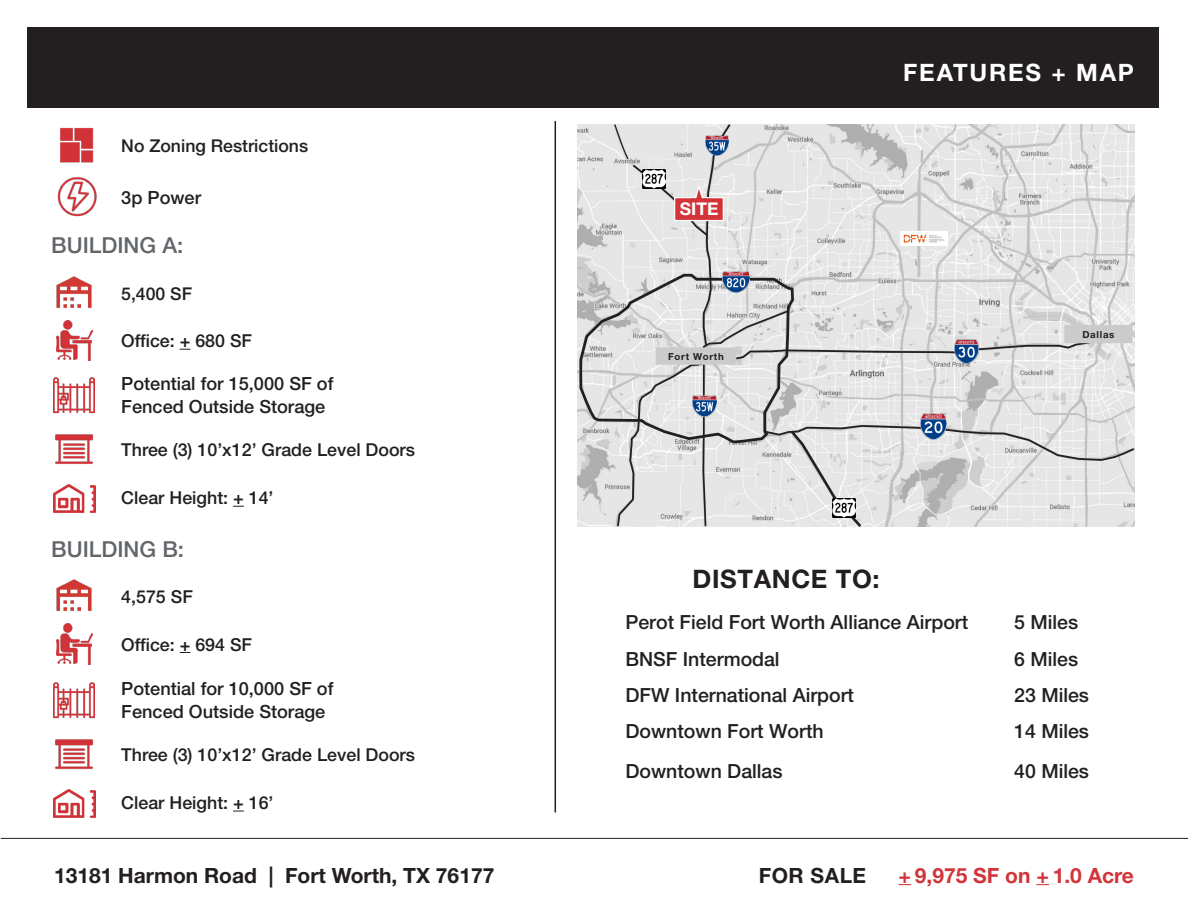
<style>
.page{position:relative;width:1188px;height:918px;background:#fff}
.page>*{position:absolute;margin:0;border:0;box-sizing:border-box;transform-origin:0 0}
.Subhead{font:700 25.5px "Helvetica Neue LT Std";letter-spacing:.025em;color:#231f20}
.Page_Titles{font:700 24px "Helvetica Neue LT Std";letter-spacing:.075em;color:#fff}
.Subhead-2{font:500 22.05px "Helvetica Neue LT Std";color:#62656a}
.Subhead-3{font:700 21px "Helvetica Neue LT Std";color:#231f20}
.Subhead-4{font:700 21px "Helvetica Neue LT Std";color:#d23439}
.Bullet_Points{font:500 19.5px "Helvetica Neue LT Std";color:#231f20}
.Subhead-5{font:500 18.15px/22.6px "Helvetica Neue LT Std";color:#231f20}
.Subhead-6{font:500 17.85px "Helvetica Neue LT Std";color:#231f20}
.Subhead-7{font:500 17.7px "Helvetica Neue LT Std";color:#231f20}
.t1{font:700 17.55px "Helvetica Neue LT Std";color:#fff}
.Page_Titles-2{font:700 9.75px "Helvetica Neue LT Std";letter-spacing:.075em;color:#231f20}
</style>
<div class="page">
<hr style="left:1px;top:838px;width:1187px;height:1px;background:#231f20">
<div style="left:27px;top:27px;width:1132px;height:81px;background:#231f20"></div>
<hr style="left:555px;top:121px;width:1px;height:691px;background:#231f20">
<img style="left:55px;top:434px;width:39px;height:30px">
<img style="left:55px;top:739px;width:39px;height:30px">
<img style="left:53px;top:484px;width:42px;height:29px">
<img style="left:53px;top:789px;width:42px;height:29px">
<img style="left:56px;top:321px;width:37px;height:40px">
<img style="left:56px;top:624px;width:37px;height:40px">
<img style="left:56px;top:276px;width:36px;height:32px">
<img style="left:56px;top:579px;width:36px;height:32px">
<svg style="left:578px;top:124px;width:557px;height:403px"></svg>
<img style="left:705px;top:135px;width:24px;height:20px">
<img style="left:60px;top:127px;width:34px;height:36px">
<img style="left:57px;top:177px;width:40px;height:40px">
<img style="left:54px;top:377px;width:41px;height:37px">
<img style="left:54px;top:682px;width:41px;height:37px">
<svg style="left:899px;top:884px;width:12px;height:1px"></svg>
<svg style="left:1036px;top:884px;width:13px;height:1px"></svg>
<p class="Subhead-7" style="left:121px;top:135px;width:188px">No Zoning Restrictions</p>
<p class="Subhead-5" style="left:121px;top:186px;width:81px">3p Power</p>
<p class="Subhead-2" style="left:51px;top:232px;width:133px">BUILDING A:</p>
<p class="Subhead-7" style="left:121px;top:283px;width:72px">5,400 SF</p>
<p class="Subhead-6" style="left:121px;top:330px;width:132px">Office: + 680 SF</p>
<p class="Subhead-5" style="left:121px;top:372px;width:214px">Potential for 15,000 SF of<br>Fenced Outside Storage</p>
<p class="Subhead-6" style="left:121px;top:439px;width:295px">Three (3) 10’x12’ Grade Level Doors</p>
<p class="Subhead-6" style="left:121px;top:487px;width:154px">Clear Height: + 14’</p>
<p class="Subhead-2" style="left:51px;top:536px;width:134px">BUILDING B:</p>
<p class="Subhead-6" style="left:121px;top:586px;width:73px">4,575 SF</p>
<p class="Subhead-6" style="left:121px;top:634px;width:132px">Office: + 694 SF</p>
<p class="Subhead-5" style="left:121px;top:677px;width:214px">Potential for 10,000 SF of<br>Fenced Outside Storage</p>
<p class="Subhead-6" style="left:121px;top:744px;width:295px">Three (3) 10’x12’ Grade Level Doors</p>
<p class="Subhead-6" style="left:121px;top:792px;width:154px">Clear Height: + 16’</p>
<p class="t1" style="left:680px;top:198px;width:40px">SITE</p>
<p class="Page_Titles-2" style="left:668px;top:350px;width:57px">Fort Worth</p>
<p class="Page_Titles" style="left:903px;top:57px;width:232px">FEATURES + MAP</p>
<p class="Page_Titles-2" style="left:1082px;top:328px;width:34px">Dallas</p>
<p class="Subhead" style="left:693px;top:563px;width:189px">DISTANCE TO:</p>
<p class="Bullet_Points" style="left:625px;top:611px;width:344px">Perot Field Fort Worth Alliance Airport</p>
<p class="Bullet_Points" style="left:1014px;top:611px;width:65px">5 Miles</p>
<p class="Bullet_Points" style="left:625px;top:647px;width:156px">BNSF Intermodal</p>
<p class="Bullet_Points" style="left:1014px;top:647px;width:65px">6 Miles</p>
<p class="Bullet_Points" style="left:625px;top:683px;width:230px">DFW International Airport</p>
<p class="Bullet_Points" style="left:1014px;top:683px;width:76px">23 Miles</p>
<p class="Bullet_Points" style="left:625px;top:719px;width:200px">Downtown Fort Worth</p>
<p class="Bullet_Points" style="left:1014px;top:719px;width:76px">14 Miles</p>
<p class="Bullet_Points" style="left:625px;top:759px;width:159px">Downtown Dallas</p>
<p class="Bullet_Points" style="left:1014px;top:759px;width:76px">40 Miles</p>
<p class="Subhead-3" style="left:54px;top:862px;width:442px">13181 Harmon Road | Fort Worth, TX 76177</p>
<p class="Subhead-3" style="left:759px;top:862px;width:109px">FOR SALE</p>
<p class="Subhead-4" style="left:899px;top:862px;width:237px">+ 9,975 SF on + 1.0 Acre</p>
</div>
